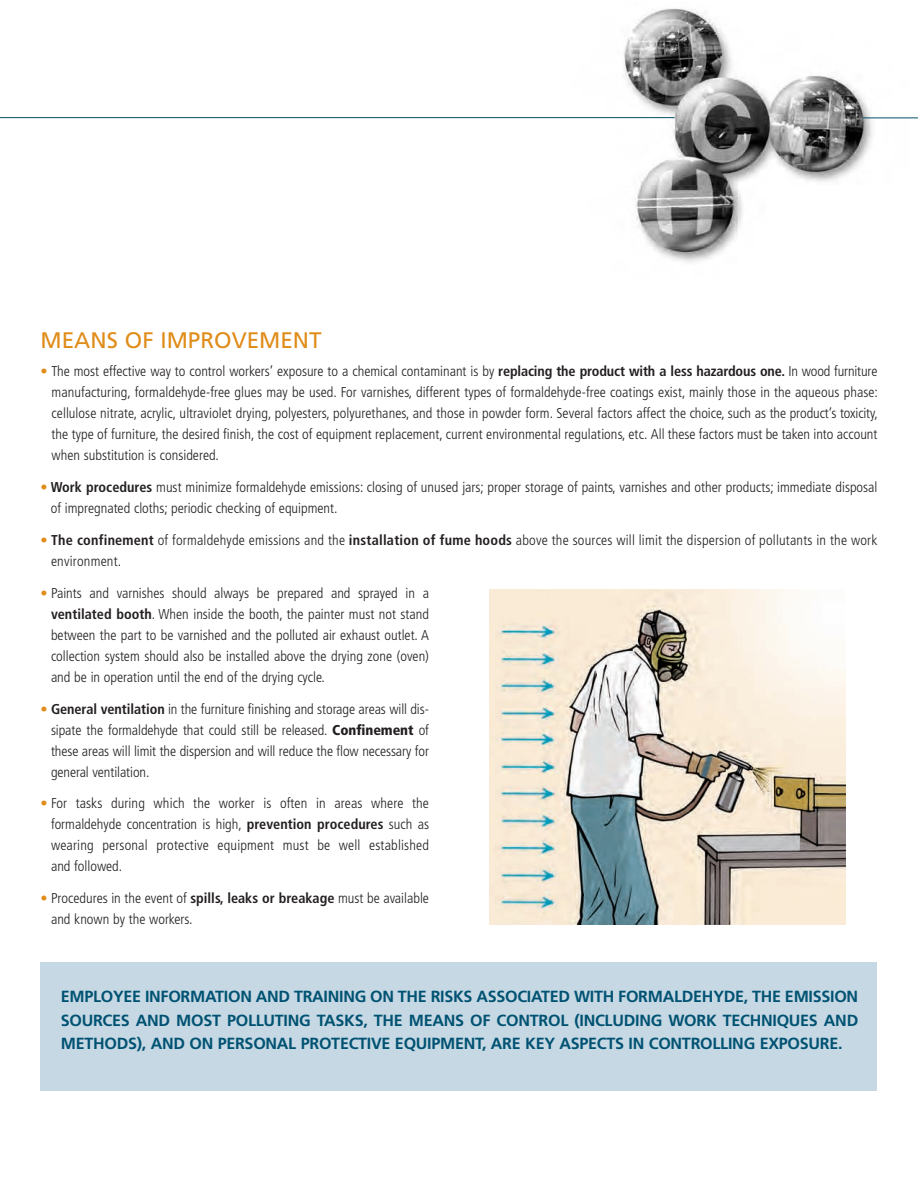
<style>
.page{position:relative;width:918px;height:1188px;background:#fff}
.page>*{position:absolute;margin:0;border:0;box-sizing:border-box;transform-origin:0 0}
.t1{font:22.5px "Frutiger";color:#e08c18}
.t2{font:700 16.05px/23.4px "Frutiger";letter-spacing:-.015em;color:#005273;text-align:justify}
.t3{font:300 condensed 14.25px/21px "Frutiger";color:#231f20;text-align:justify}
.s1{color:#e08c18}
.s2{font-weight:700}
.s3{font-weight:900}
</style>
<div class="page">
<img style="left:554px;top:8px;width:356px;height:254px">
<hr style="left:0;top:117px;width:675px;height:1px;background:#005167">
<hr style="left:863px;top:118px;width:55px;height:1px;background:#005167">
<img style="left:489px;top:589px;width:356px;height:335px">
<div style="left:40px;top:962px;width:838px;height:128px;background:#c6d8e3"></div>
<h1 class="t1" style="left:40px;top:331px;width:283px">MEANS OF IMPROVEMENT</h1>
<p class="t3" style="left:52px;top:362px;width:828px;text-indent:-11px"><span class="s1">•</span> The most effective way to control workers’ exposure to a chemical contaminant is by <span class="s2">replacing the product with a less hazardous one.</span> In wood furniture manufacturing, formaldehyde-free glues may be used. For varnishes, different types of formaldehyde-free coatings exist, mainly those in the aqueous phase: cellulose nitrate, acrylic, ultraviolet drying, polyesters, polyurethanes, and those in powder form. Several factors affect the choice, such as the product’s toxicity, the type of furniture, the desired finish, the cost of equipment replacement, current environmental regulations, etc. All these factors must be taken into account when substitution is considered.</p>
<p class="t3" style="left:51px;top:478px;width:828px;text-indent:-10px"><span class="s1">•</span> <span class="s2">Work procedures</span> must minimize formaldehyde emissions: closing of unused jars; proper storage of paints, varnishes and other products; immediate disposal of impregnated cloths; periodic checking of equipment.</p>
<p class="t3" style="left:51px;top:531px;width:828px;text-indent:-11px"><span class="s1">•</span> <span class="s2">The confinement</span> of formaldehyde emissions and the <span class="s2">installation of fume hoods</span> above the sources will limit the dispersion of pollutants in the work environment.</p>
<p class="t3" style="left:51px;top:583px;width:380px;text-indent:-11px"><span class="s1">•</span> Paints and varnishes should always be prepared and sprayed in a <span class="s2">ventilated booth</span>. When inside the booth, the painter must not stand between the part to be varnished and the polluted air exhaust outlet. A collection system should also be installed above the drying zone (oven) and be in operation until the end of the drying cycle.</p>
<p class="t3" style="left:51px;top:699px;width:380px;text-indent:-11px"><span class="s1">•</span> <span class="s2">General ventilation</span> in the furniture finishing and storage areas will dis&shy;sipate the formaldehyde that could still be released. <span class="s3">Confinement</span> of these areas will limit the dispersion and will reduce the flow necessary for general ventilation.</p>
<p class="t3" style="left:51px;top:794px;width:380px;text-indent:-11px"><span class="s1">•</span> For tasks during which the worker is often in areas where the formaldehyde concentration is high, <span class="s2">prevention procedures</span> such as wearing personal protective equipment must be well established and followed.</p>
<p class="t3" style="left:51px;top:889px;width:380px;text-indent:-11px"><span class="s1">•</span> Procedures in the event of <span class="s2">spills, leaks or breakage</span> must be available and known by the workers.</p>
<p class="t2" style="left:61px;top:986px;width:799px">EMPLOYEE INFORMATION AND TRAINING ON THE RISKS ASSOCIATED WITH FORMALDEHYDE, THE EMISSION SOURCES AND MOST POLLUTING TASKS, THE MEANS OF CONTROL (INCLUDING WORK TECHNIQUES AND METHODS), AND ON PERSONAL PROTECTIVE EQUIPMENT, ARE KEY ASPECTS IN CONTROLLING EXPOSURE.</p>
</div>
